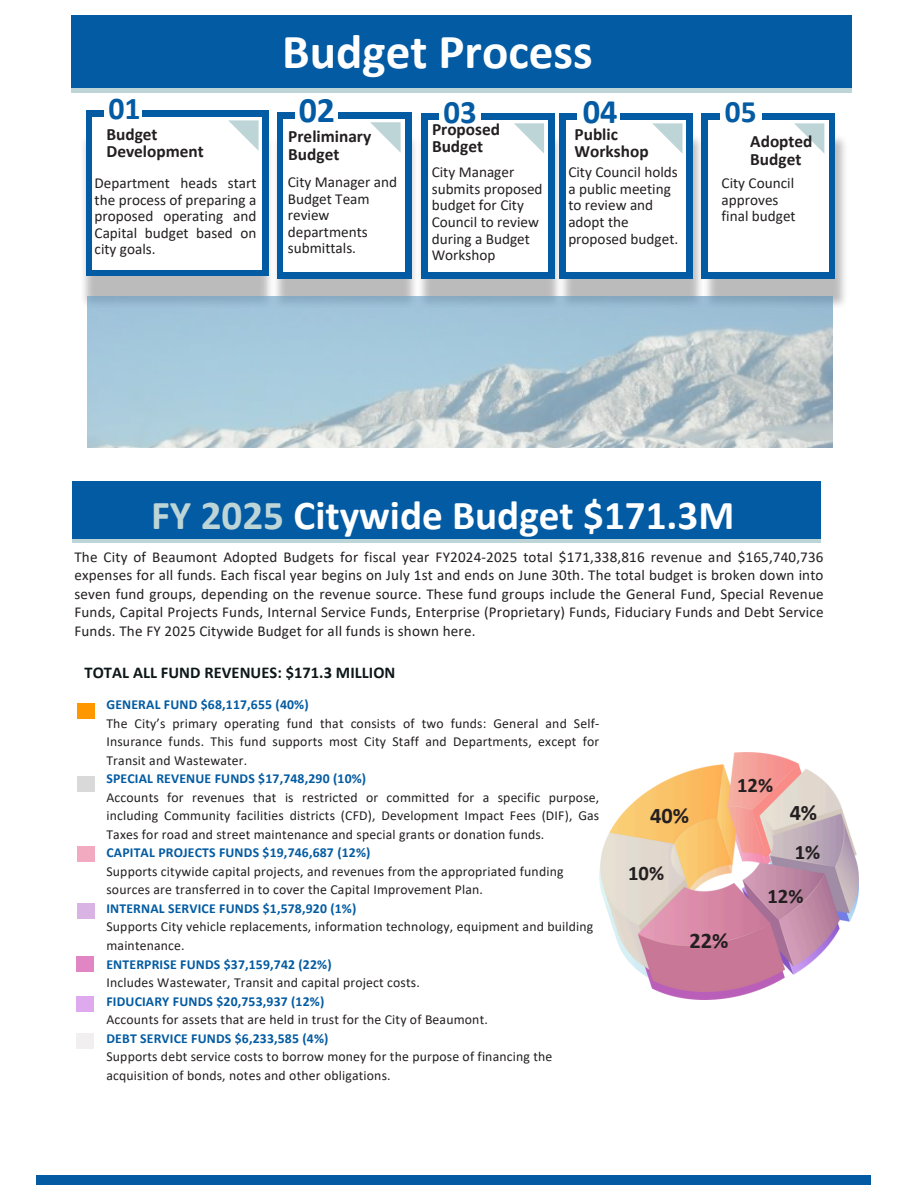
<style>
.page{position:relative;width:918px;height:1188px;background:#fff}
.page>*{position:absolute;margin:0;border:0;box-sizing:border-box;transform-origin:0 0}
.t1{font:700 49.05px "Calibri";color:#fff}
.t2{font:700 41.25px "Calibri";color:#fff}
.t3{font:700 36px "Calibri";color:#035ba3}
.t4{font:700 34.5px "Calibri";color:#035ba3}
.t5{font:700 32.85px "Calibri";color:#035ba3}
.t6{font:700 31.8px "Calibri";color:#035ba3}
.t7{font:700 31.35px "Calibri";color:#035ba3}
.t8{font:700 22.35px "Calibri";color:#231f20}
.t9{font:700 20.7px "Calibri";color:#231f20}
.t10{font:700 17.25px/17.7px "Calibri";color:#231f20}
.t11{font:700 16.5px "Calibri";letter-spacing:.005em;color:#0d1719}
.t12{font:15.15px/16.6px "Calibri";color:#231f20}
.t13{font:13.8px/18.6px "Calibri";letter-spacing:.01em;color:#231f20}
.t14{font:700 13.8px "Calibri";letter-spacing:.015em;color:#035ba2}
.s1{color:#bdd5d6}
</style>
<div class="page">
<div style="left:72px;top:16px;width:779px;height:72px;background:#035ba3"></div>
<hr style="left:72px;top:88px;width:779px;height:4px;background:#bdd5d6">
<div style="left:73px;top:481px;width:748px;height:60px;background:#035ba3"></div>
<hr style="left:73px;top:539px;width:748px;height:4px;background:#bdd5d6">
<div style="left:37px;top:1175px;width:417px;height:10px;background:#035ba3"></div>
<div style="left:454px;top:1175px;width:416px;height:10px;background:#035ba3"></div>
<img style="left:83px;top:133px;width:762px;height:175px">
<div style="left:86px;top:111px;width:183px;height:165px;background:#fff"></div>
<svg style="left:228px;top:120px;width:31px;height:31px"></svg>
<div style="left:86px;top:115px;width:6px;height:158px;background:#035ba3"></div>
<div style="left:263px;top:115px;width:6px;height:158px;background:#035ba3"></div>
<div style="left:86px;top:270px;width:183px;height:6px;background:#035ba3"></div>
<div style="left:143px;top:111px;width:126px;height:5px;background:#035ba3"></div>
<div style="left:86px;top:111px;width:18px;height:5px;background:#035ba3"></div>
<div style="left:277px;top:112px;width:134px;height:166px;background:#fff"></div>
<svg style="left:370px;top:122px;width:31px;height:31px"></svg>
<div style="left:277px;top:117px;width:6px;height:158px;background:#035ba3"></div>
<div style="left:405px;top:117px;width:6px;height:158px;background:#035ba3"></div>
<div style="left:277px;top:272px;width:134px;height:6px;background:#035ba3"></div>
<div style="left:338px;top:112px;width:73px;height:6px;background:#035ba3"></div>
<div style="left:277px;top:112px;width:18px;height:6px;background:#035ba3"></div>
<div style="left:421px;top:114px;width:133px;height:164px;background:#fff"></div>
<svg style="left:514px;top:123px;width:30px;height:30px"></svg>
<div style="left:421px;top:118px;width:6px;height:157px;background:#035ba3"></div>
<div style="left:549px;top:118px;width:5px;height:157px;background:#035ba3"></div>
<div style="left:421px;top:273px;width:133px;height:5px;background:#035ba3"></div>
<div style="left:482px;top:114px;width:72px;height:5px;background:#035ba3"></div>
<div style="left:421px;top:114px;width:18px;height:5px;background:#035ba3"></div>
<div style="left:559px;top:114px;width:134px;height:164px;background:#fff"></div>
<svg style="left:652px;top:123px;width:31px;height:31px"></svg>
<div style="left:559px;top:118px;width:6px;height:158px;background:#035ba3"></div>
<div style="left:687px;top:118px;width:6px;height:158px;background:#035ba3"></div>
<div style="left:559px;top:273px;width:134px;height:5px;background:#035ba3"></div>
<div style="left:620px;top:114px;width:73px;height:5px;background:#035ba3"></div>
<div style="left:559px;top:114px;width:18px;height:5px;background:#035ba3"></div>
<div style="left:702px;top:114px;width:133px;height:164px;background:#fff"></div>
<svg style="left:794px;top:123px;width:30px;height:30px"></svg>
<div style="left:702px;top:118px;width:5px;height:158px;background:#035ba3"></div>
<div style="left:829px;top:118px;width:6px;height:158px;background:#035ba3"></div>
<div style="left:702px;top:273px;width:133px;height:5px;background:#035ba3"></div>
<div style="left:762px;top:114px;width:73px;height:5px;background:#035ba3"></div>
<div style="left:702px;top:114px;width:17px;height:5px;background:#035ba3"></div>
<img style="left:88px;top:297px;width:744px;height:150px">
<div style="left:77px;top:703px;width:18px;height:16px;background:#ff9700"></div>
<div style="left:77px;top:776px;width:18px;height:15px;background:#d9d9d9"></div>
<div style="left:77px;top:847px;width:18px;height:15px;background:#f1aac0"></div>
<div style="left:77px;top:903px;width:18px;height:16px;background:#d9b3e4"></div>
<div style="left:76px;top:956px;width:18px;height:16px;background:#e185c5"></div>
<div style="left:76px;top:996px;width:18px;height:16px;background:#dea9ed"></div>
<img style="left:657px;top:991px;width:100px;height:9px">
<div style="left:76px;top:1033px;width:18px;height:16px;background:#f1efef"></div>
<img style="left:600px;top:753px;width:259px;height:238px">
<h5 class="t1" style="left:282px;top:31px;width:312px">Budget Process</h5>
<h5 class="t6" style="left:108px;top:96px;width:34px">01</h5>
<p class="t3" style="left:299px;top:95px;width:38px">02</p>
<h5 class="t5" style="left:444px;top:98px;width:35px">03</h5>
<h5 class="t4" style="left:583px;top:97px;width:36px">04</h5>
<p class="t7" style="left:725px;top:99px;width:33px">05</p>
<p class="t10" style="left:106px;top:127px;width:99px">Budget<br>Development</p>
<p class="t10" style="left:288px;top:129px;width:84px">Preliminary<br>Budget</p>
<p class="t10" style="left:432px;top:123px;width:70px;line-height:16.6px">Proposed<br>Budget</p>
<p class="t10" style="left:575px;top:127px;width:76px">Public<br>Workshop</p>
<p class="t10" style="left:750px;top:134px;width:64px">Adopted<br>Budget</p>
<p class="t12" style="left:95px;top:176px;width:163px;text-align:justify">Department heads start the process of preparing a proposed operating and Capital budget based on city goals.</p>
<p class="t12" style="left:288px;top:175px;width:111px">City Manager and<br>Budget Team review departments submittals.</p>
<h2 class="t12" style="left:432px;top:165px;width:112px">City Manager submits proposed budget for City<br>Council to review during a Budget<br>Workshop</h2>
<p class="t12" style="left:568px;top:165px;width:111px">City Council holds a public meeting to review and adopt the proposed budget.</p>
<h4 class="t12" style="left:722px;top:176px;width:76px">City Council approves final budget</h4>
<p class="t2" style="left:151px;top:498px;width:585px"><span class="s1">FY 2025</span> Citywide Budget $171.3M</p>
<p class="t12" style="left:74px;top:549px;width:751px;line-height:18.6px;text-align:justify">The City of Beaumont Adopted Budgets for fiscal year FY2024-2025 total $171,338,816 revenue and $165,740,736 expenses for all funds. Each fiscal year begins on July 1st and ends on June 30th. The total budget is broken down into seven fund groups, depending on the revenue source. These fund groups include the General Fund, Special Revenue Funds, Capital Projects Funds, Internal Service Funds, Enterprise (Proprietary) Funds, Fiduciary Funds and Debt Service Funds. The FY 2025 Citywide Budget for all funds is shown here.</p>
<p class="t11" style="left:85px;top:665px;width:312px">TOTAL ALL FUND REVENUES: $171.3 MILLION</p>
<p class="t14" style="left:106px;top:699px;width:204px">GENERAL FUND $68,117,655 (40%)</p>
<p class="t13" style="left:106px;top:715px;width:494px;text-align:justify">The City’s primary operating fund that consists of two funds: General and Self-Insurance funds. This fund supports most City Staff and Departments, except for Transit and Wastewater.</p>
<p class="t14" style="left:106px;top:773px;width:261px">SPECIAL REVENUE FUNDS $17,748,290 (10%)</p>
<p class="t13" style="left:106px;top:789px;width:494px;text-align:justify">Accounts for revenues that is restricted or committed for a specific purpose, including Community facilities districts (CFD), Development Impact Fees (DIF), Gas Taxes for road and street maintenance and special grants or donation funds.</p>
<p class="t14" style="left:106px;top:847px;width:266px">CAPITAL PROJECTS FUNDS $19,746,687 (12%)</p>
<p class="t13" style="left:106px;top:863px;width:459px">Supports citywide capital projects, and revenues from the appropriated funding sources are transferred in to cover the Capital Improvement Plan.</p>
<p class="t14" style="left:106px;top:903px;width:251px">INTERNAL SERVICE FUNDS $1,578,920 (1%)</p>
<p class="t13" style="left:106px;top:919px;width:488px">Supports City vehicle replacements, information technology, equipment and building maintenance.</p>
<p class="t14" style="left:106px;top:958px;width:227px">ENTERPRISE FUNDS $37,159,742 (22%)</p>
<p class="t13" style="left:106px;top:974px;width:315px">Includes Wastewater, Transit and capital project costs.</p>
<p class="t14" style="left:106px;top:995px;width:219px">FIDUCIARY FUNDS $20,753,937 (12%)</p>
<p class="t13" style="left:106px;top:1011px;width:383px">Accounts for assets that are held in trust for the City of Beaumont.</p>
<p class="t14" style="left:106px;top:1032px;width:224px">DEBT SERVICE FUNDS $6,233,585 (4%)</p>
<h3 class="t13" style="left:106px;top:1048px;width:447px">Supports debt service costs to borrow money for the purpose of financing the acquisition of bonds, notes and other obligations.</h3>
<h3 class="t9" style="left:737px;top:776px;width:38px">12%</h3>
<h3 class="t8" style="left:790px;top:803px;width:29px">4%</h3>
<h5 class="t8" style="left:650px;top:806px;width:40px">40%</h5>
<h3 class="t9" style="left:795px;top:844px;width:27px">1%</h3>
<h3 class="t9" style="left:628px;top:864px;width:38px">10%</h3>
<p class="t9" style="left:767px;top:887px;width:38px">12%</p>
<h3 class="t8" style="left:689px;top:931px;width:40px">22%</h3>
</div>
